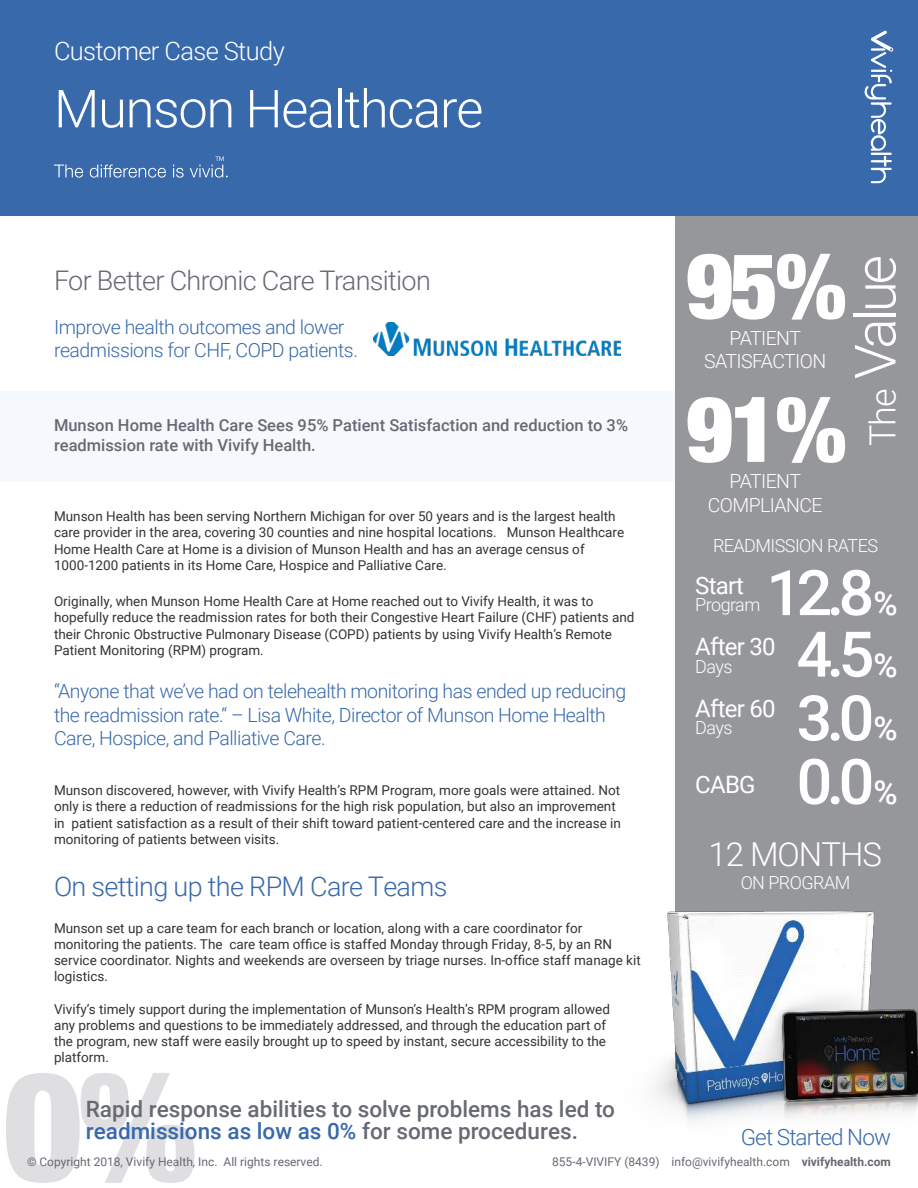
<style>
.page{position:relative;width:918px;height:1188px;background:#fff}
.page>*{position:absolute;margin:0;border:0;box-sizing:border-box;transform-origin:0 0}
.t1{font:900 condensed 153px "Helvetica Neue";color:#676973}
.t2{font:900 condensed 91.5px "Helvetica Neue";color:#fff}
.t3{font:500 63px "Roboto";color:#fff}
.t4{font:300 57px "Roboto";letter-spacing:-.06em;color:#fff}
.t5{font:300 52.5px "Roboto";letter-spacing:-.025em;color:#fff}
.t6{font:300 33px "Roboto";letter-spacing:-.03em;color:#fff}
.t7{font:300 27px "Roboto";letter-spacing:-.025em;color:#676973}
.t8{font:300 27px "Roboto";letter-spacing:-.025em;color:#3869ab}
.t9{font:300 25.5px "Roboto";letter-spacing:-.025em;color:#fff}
.t10{font:24px "Roboto";letter-spacing:-.03em;color:#fff}
.t11{font:500 22.5px/22.5px "Roboto";color:#676973}
.t12{font:300 22.5px "Roboto";letter-spacing:-.04em;color:#3869ab}
.t13{font:300 19.5px/23.4px "Roboto";letter-spacing:-.025em;color:#3869ab}
.t14{font:300 19.5px/23.4px "Roboto";letter-spacing:-.03em;color:#fff;text-align:center}
.t15{font:300 18px "Roboto";letter-spacing:-.03em;color:#fff}
.t16{font:500 16.5px/19.8px "Roboto";color:#676973}
.t17{font:13.5px/16.2px "Roboto";color:#333334}
.t18{font:12px "Roboto";color:#676973}
.s1{font-size:36px}
.s2{font-size:33px}
.s3{color:#3869ab}
.s4{font-weight:700}
</style>
<div class="page">
<div style="left:0;top:0;width:918px;height:216px;background:#3869ab"></div>
<div style="left:675px;top:216px;width:243px;height:852px;background:#96979a"></div>
<svg style="left:54px;top:156px;width:174px;height:22px"></svg>
<svg style="left:871px;top:112px;width:21px;height:71px"></svg>
<svg style="left:865px;top:31px;width:28px;height:69px"></svg>
<img style="left:655px;top:911px;width:263px;height:212px">
<div style="left:0;top:392px;width:675px;height:90px;background:#f5f9fd"></div>
<img style="left:373px;top:322px;width:248px;height:33px">
<h3 class="t9" style="left:54px;top:41px;width:232px">Customer Case Study</h3>
<h3 class="t5" style="left:54px;top:87px;width:431px">Munson Healthcare</h3>
<h3 class="t7" style="left:54px;top:270px;width:378px">For Better Chronic Care Transition</h3>
<h3 class="t13" style="left:54px;top:317px;width:306px">Improve health outcomes and lower readmissions for CHF, COPD patients.</h3>
<p class="t16" style="left:54px;top:417px;width:576px">Munson Home Health Care Sees 95% Patient Satisfaction and reduction to 3% readmission rate with Vivify Health.</p>
<p class="t17" style="left:54px;top:509px;width:572px">Munson Health has been serving Northern Michigan for over 50 years and is the largest health care provider in the area, covering 30 counties and nine hospital locations. Munson Healthcare Home Health Care at Home is a division of Munson Health and has an average census of 1000-1200 patients in its Home Care, Hospice and Palliative Care.</p>
<p class="t17" style="left:54px;top:594px;width:582px">Originally, when Munson Home Health Care at Home reached out to Vivify Health, it was to hopefully reduce the readmission rates for both their Congestive Heart Failure (CHF) patients and their Chronic Obstructive Pulmonary Disease (COPD) patients by using Vivify Health’s Remote Patient Monitoring (RPM) program.</p>
<h3 class="t13" style="left:54px;top:681px;width:574px">“Anyone that we’ve had on telehealth monitoring has ended up reducing the readmission rate.“ – Lisa White, Director of Munson Home Health<br>Care, Hospice, and Palliative Care.</h3>
<p class="t17" style="left:54px;top:783px;width:568px">Munson discovered, however, with Vivify Health’s RPM Program, more goals were attained. Not only is there a reduction of readmissions for the high risk population, but also an improvement in patient satisfaction as a result of their shift toward patient-centered care and the increase in monitoring of patients between visits.</p>
<h3 class="t8" style="left:54px;top:876px;width:395px">On setting up the RPM Care Teams</h3>
<p class="t17" style="left:54px;top:921px;width:588px">Munson set up a care team for each branch or location, along with a care coordinator for monitoring the patients. The care team office is staffed Monday through Friday, 8-5, by an RN service coordinator. Nights and weekends are overseen by triage nurses. In-office staff manage kit logistics.</p>
<p class="t17" style="left:54px;top:1002px;width:557px">Vivify’s timely support during the implementation of Munson’s Health’s RPM program allowed any problems and questions to be immediately addressed, and through the education part of the program, new staff were easily brought up to speed by instant, secure accessibility to the platform.</p>
<h2 class="t2" style="left:686px;top:233px;width:162px">95%</h2>
<h3 class="t4" style="left:852px;top:446px;width:193px;rotate:-90deg"><span class="s1">The</span> Value</h3>
<h3 class="t14" style="left:704px;top:328px;width:124px">PATIENT<br>SATISFACTION</h3>
<h2 class="t2" style="left:686px;top:377px;width:162px">91%</h2>
<h3 class="t14" style="left:708px;top:471px;width:116px">PATIENT<br>COMPLIANCE</h3>
<h3 class="t15" style="left:713px;top:538px;width:167px">READMISSION RATES</h3>
<h3 class="t10" style="left:695px;top:575px;width:50px">Start</h3>
<h3 class="t15" style="left:695px;top:598px;width:67px">Program</h3>
<h3 class="t3" style="left:766px;top:567px;width:133px">12.8<span class="s2">%</span></h3>
<h3 class="t10" style="left:695px;top:636px;width:82px">After 30</h3>
<h3 class="t15" style="left:695px;top:659px;width:39px">Days</h3>
<h3 class="t10" style="left:695px;top:698px;width:82px">After 60</h3>
<h3 class="t15" style="left:695px;top:721px;width:39px">Days</h3>
<h3 class="t10" style="left:695px;top:773px;width:62px">CABG</h3>
<h3 class="t3" style="left:797px;top:629px;width:103px">4.5<span class="s2">%</span></h3>
<h3 class="t3" style="left:797px;top:693px;width:103px">3.0<span class="s2">%</span></h3>
<h3 class="t3" style="left:797px;top:756px;width:103px">0.0<span class="s2">%</span></h3>
<h3 class="t6" style="left:708px;top:841px;width:175px">12 MONTHS</h3>
<h3 class="t15" style="left:741px;top:875px;width:111px">ON PROGRAM</h3>
<h1 class="t1" style="left:3px;top:1039px;width:196px">0%</h1>
<h3 class="t11" style="left:86px;top:1099px;width:531px">Rapid response abilities to solve problems has led to <span class="s3">readmissions as low as 0%</span> for some procedures.</h3>
<h3 class="t12" style="left:741px;top:1128px;width:152px">Get Started Now</h3>
<p class="t18" style="left:27px;top:1156px;width:297px">© Copyright 2018, Vivify Health, Inc. All rights reserved.</p>
<p class="t18" style="left:552px;top:1156px;width:340px">855-4-VIVIFY (8439) info@vivifyhealth.com <span class="s4">vivifyhealth.com</span></p>
</div>
